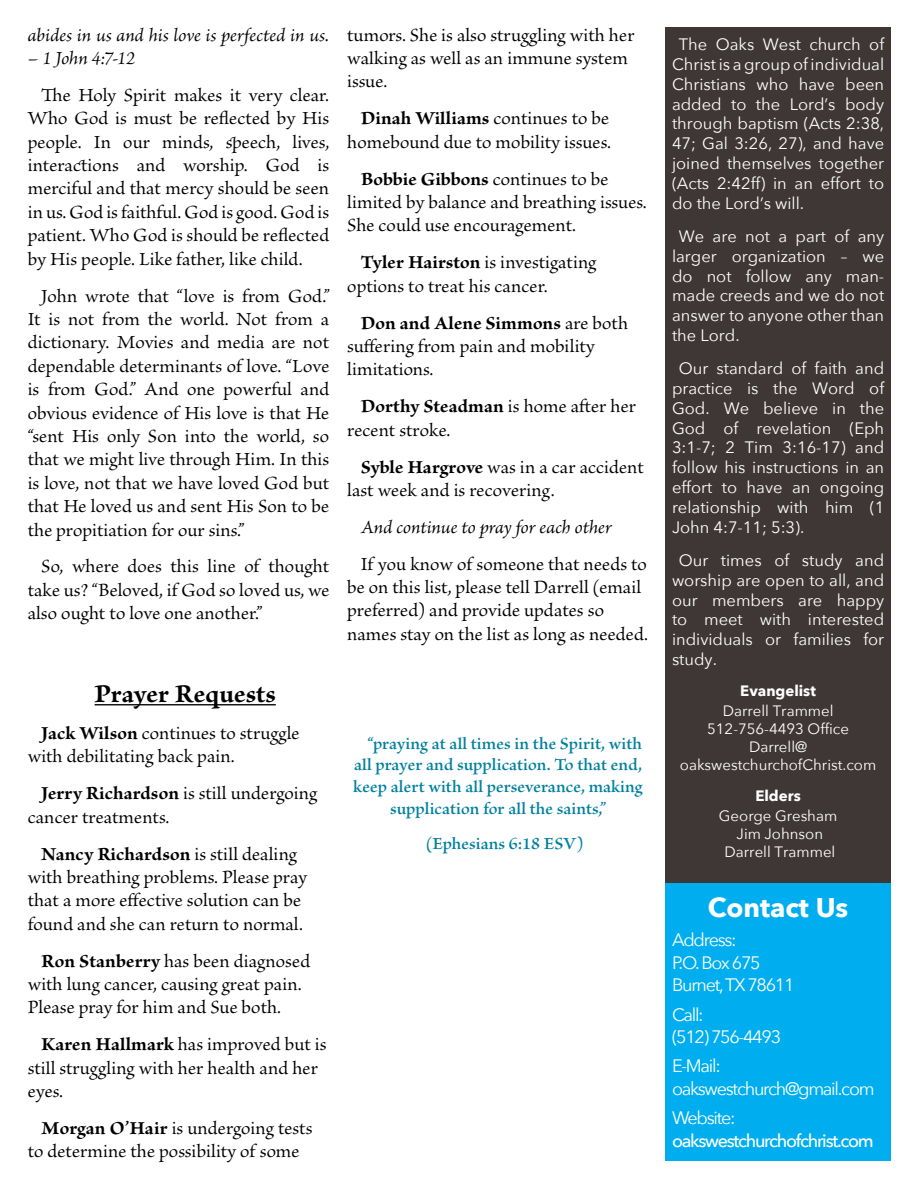
<style>
.page{position:relative;width:918px;height:1188px;background:#fff}
.page>*{position:absolute;margin:0;border:0;box-sizing:border-box;transform-origin:0 0}
.t1{font:700 27px "Brioso Pro";letter-spacing:.005em;color:#000}
.t2{font:700 27px "Avenir Next";color:#fff}
.t3{font:19.5px/23.4px "Brioso Pro";letter-spacing:.005em;color:#000}
.t4{font:italic 19.5px "Brioso Pro";letter-spacing:.005em;color:#000}
.t5{font:600 18px "Brioso Pro";letter-spacing:.005em;color:#00809f}
.t6{font:18px/22.5px "Avenir Next";letter-spacing:-.07em;color:#fff}
.t7{font:500 18px "Avenir Next";letter-spacing:-.07em;color:#fff}
.t8{font:16.5px/19.8px "Avenir Next";color:#fff;text-align:justify}
.t9{font:15px/18px "Avenir Next";color:#fff;text-align:center}
.t10{font:700 15px "Avenir Next";color:#fff}
.s1{font-weight:700}
</style>
<div class="page">
<div style="left:665px;top:27px;width:226px;height:856px;background:#3f3735"></div>
<hr style="left:95px;top:704px;width:181px;height:1px;background:#000">
<div style="left:665px;top:883px;width:226px;height:278px;background:#00aeef"></div>
<p class="t4" style="left:28px;top:22px;width:303px">abides in us and his love is perfected in us.</p>
<p class="t4" style="left:28px;top:46px;width:109px">– 1 John 4:7-12</p>
<p class="t3" style="left:28px;top:84px;width:303px;text-align:justify;text-indent:13px">The Holy Spirit makes it very clear.<br>Who God is must be reflected by His people. In our minds, speech, lives, interactions and worship. God is merciful and that mercy should be seen in us. God is faithful. God is good. God is patient. Who God is should be reflected by His people. Like father, like child.</p>
<p class="t3" style="left:28px;top:285px;width:304px;text-align:justify;text-indent:13px">John wrote that “love is from God.” It is not from the world. Not from a dictionary. Movies and media are not dependable determinants of love. “Love is from God.” And one powerful and obvious evidence of His love is that He “sent His only Son into the world, so that we might live through Him. In this is love, not that we have loved God but that He loved us and sent His Son to be the propitiation for our sins.”</p>
<p class="t3" style="left:28px;top:556px;width:303px;text-align:justify;text-indent:13px">So, where does this line of thought take us? “Beloved, if God so loved us, we also ought to love one another.”</p>
<h1 class="t1" style="left:95px;top:679px;width:183px">Prayer Requests</h1>
<p class="t3" style="left:28px;top:722px;width:273px;text-indent:13px"><span class="s1">Jack Wilson</span> continues to struggle with debilitating back pain.</p>
<p class="t3" style="left:28px;top:783px;width:291px;text-indent:13px"><span class="s1">Jerry Richardson</span> is still undergoing cancer treatments.</p>
<p class="t3" style="left:28px;top:843px;width:281px;text-align:center"><span class="s1">Nancy Richardson</span> is still dealing with breathing problems. Please pray that a more effective solution can be found and she can return to normal.</p>
<p class="t3" style="left:28px;top:950px;width:284px;text-indent:13px"><span class="s1">Ron Stanberry</span> has been diagnosed with lung cancer, causing great pain.<br>Please pray for him and Sue both.</p>
<p class="t3" style="left:28px;top:1034px;width:300px;text-indent:13px"><span class="s1">Karen Hallmark</span> has improved but is still struggling with her health and her eyes.</p>
<p class="t3" style="left:28px;top:1117px;width:286px;text-indent:13px"><span class="s1">Morgan O’Hair</span> is undergoing tests to determine the possibility of some</p>
<p class="t3" style="left:347px;top:24px;width:289px">tumors. She is also struggling with her walking as well as an immune system issue.</p>
<p class="t3" style="left:347px;top:108px;width:265px;text-align:center"><span class="s1">Dinah Williams</span> continues to be homebound due to mobility issues.</p>
<p class="t3" style="left:347px;top:168px;width:301px;text-indent:13px"><span class="s1">Bobbie Gibbons</span> continues to be limited by balance and breathing issues.<br>She could use encouragement.</p>
<p class="t3" style="left:347px;top:252px;width:250px;text-indent:13px"><span class="s1">Tyler Hairston</span> is investigating options to treat his cancer.</p>
<p class="t3" style="left:347px;top:312px;width:282px;text-indent:13px"><span class="s1">Don and Alene Simmons</span> are both suffering from pain and mobility limitations.</p>
<p class="t3" style="left:347px;top:396px;width:290px;text-indent:13px"><span class="s1">Dorthy Steadman</span> is home after her recent stroke.</p>
<p class="t3" style="left:347px;top:456px;width:298px;text-indent:13px"><span class="s1">Syble Hargrove</span> was in a car accident last week and is recovering.</p>
<p class="t4" style="left:361px;top:515px;width:253px">And continue to pray for each other</p>
<p class="t3" style="left:347px;top:553px;width:302px;text-indent:13px">If you know of someone that needs to be on this list, please tell Darrell (email preferred) and provide updates so names stay on the list as long as needed.</p>
<p class="t5" style="left:367px;top:734px;width:276px">“praying at all times in the Spirit, with</p>
<p class="t5" style="left:354px;top:755px;width:289px">all prayer and supplication. To that end,</p>
<p class="t5" style="left:353px;top:777px;width:291px">keep alert with all perseverance, making</p>
<p class="t5" style="left:390px;top:798px;width:218px">supplication for all the saints,”</p>
<p class="t5" style="left:426px;top:834px;width:159px">(Ephesians 6:18 ESV)</p>
<p class="t8" style="left:672px;top:34px;width:214px;text-indent:7px">The Oaks West church of Christ is a group of individual Christians who have been added to the Lord’s body through baptism (Acts 2:38, 47; Gal 3:26, 27), and have joined themselves together (Acts 2:42ff) in an effort to do the Lord’s will.</p>
<p class="t8" style="left:672px;top:226px;width:214px;text-indent:7px">We are not a part of any larger organization – we do not follow any man&shy;made creeds and we do not answer to anyone other than the Lord.</p>
<p class="t8" style="left:672px;top:358px;width:214px;text-indent:7px">Our standard of faith and practice is the Word of God. We believe in the God of revelation (Eph 3:1-7; 2 Tim 3:16-17) and follow his instructions in an effort to have an ongoing relationship with him (1<br>John 4:7-11; 5:3).</p>
<p class="t8" style="left:672px;top:550px;width:214px;text-indent:7px">Our times of study and worship are open to all, and our members are happy to meet with interested individuals or families for study.</p>
<p class="t10" style="left:740px;top:678px;width:77px">Evangelist</p>
<p class="t9" style="left:680px;top:701px;width:198px">Darrell Trammel<br>512-756-4493 Office<br>Darrell@ oakswestchurchofChrist.com</p>
<p class="t10" style="left:755px;top:783px;width:47px">Elders</p>
<p class="t9" style="left:719px;top:806px;width:120px">George Gresham<br>Jim Johnson<br>Darrell Trammel</p>
<h1 class="t2" style="left:708px;top:884px;width:142px">Contact Us</h1>
<p class="t6" style="left:672px;top:928px;width:124px">Address:<br>P.O. Box 675<br>Burnet,TX 78611</p>
<p class="t6" style="left:672px;top:1002px;width:111px">Call:<br>(512) 756-4493</p>
<p class="t6" style="left:672px;top:1054px;width:204px">E-Mail: oakswestchurch@gmail.com</p>
<p class="t6" style="left:672px;top:1106px;width:65px">Website:</p>
<p class="t7" style="left:672px;top:1125px;width:203px">oakswestchurchofchrist.com</p>
</div>
